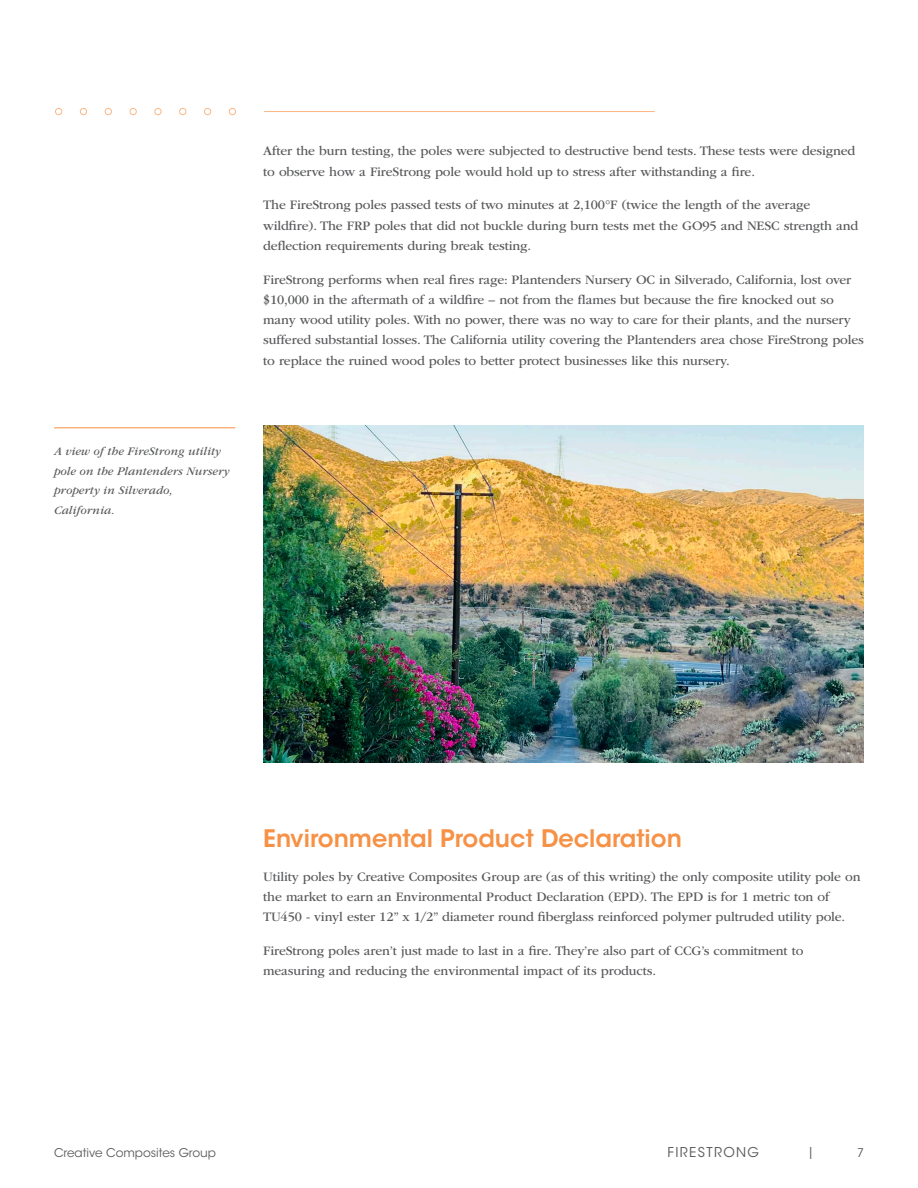
<style>
.page{position:relative;width:918px;height:1188px;background:#fff}
.page>*{position:absolute;margin:0;border:0;box-sizing:border-box;transform-origin:0 0}
.Subhead_Level_One{font:600 24px "ITC Avant Garde Std";color:#f69146}
.Body_Text_9_14{font:13.5px/20.2px "ITC Garamond Std";letter-spacing:-.01em;color:#57585a}
.t1{font:13.5px "ITC Avant Garde Std";letter-spacing:.1em;color:#5c5c5c}
.t2{font:italic 12px/19.5px "ITC Garamond Std";letter-spacing:.01em;color:#57585a}
.t3{font:12px "ITC Avant Garde Std";color:#5c5c5c}
</style>
<div class="page">
<div style="left:80px;top:108px;width:7px;height:7px;border:1px solid #fab783;border-radius:50%"></div>
<div style="left:55px;top:108px;width:7px;height:7px;border:1px solid #fab783;border-radius:50%"></div>
<div style="left:105px;top:108px;width:7px;height:7px;border:1px solid #fab783;border-radius:50%"></div>
<div style="left:130px;top:108px;width:7px;height:7px;border:1px solid #fab783;border-radius:50%"></div>
<div style="left:154px;top:108px;width:8px;height:7px;border:1px solid #fab783;border-radius:50%"></div>
<div style="left:179px;top:108px;width:7px;height:7px;border:1px solid #fab783;border-radius:50%"></div>
<div style="left:204px;top:108px;width:7px;height:7px;border:1px solid #fab783;border-radius:50%"></div>
<div style="left:229px;top:108px;width:7px;height:7px;border:1px solid #fab783;border-radius:50%"></div>
<hr style="left:264px;top:111px;width:391px;height:1px;background:#fab783">
<img style="left:263px;top:425px;width:601px;height:338px">
<hr style="left:54px;top:427px;width:181px;height:1px;background:#f69146">
<p class="t2" style="left:54px;top:442px;width:177px">A view of the FireStrong utility pole on the Plantenders Nursery property in Silverado,<br>California.</p>
<p class="Body_Text_9_14" style="left:263px;top:141px;width:594px">After the burn testing, the poles were subjected to destructive bend tests. These tests were designed to observe how a FireStrong pole would hold up to stress after withstanding a fire.</p>
<p class="Body_Text_9_14" style="left:263px;top:195px;width:597px">The FireStrong poles passed tests of two minutes at 2,100°F (twice the length of the average wildfire). The FRP poles that did not buckle during burn tests met the GO95 and NESC strength and deflection requirements during break testing.</p>
<p class="Body_Text_9_14" style="left:263px;top:269px;width:602px">FireStrong performs when real fires rage: Plantenders Nursery OC in Silverado, California, lost over $10,000 in the aftermath of a wildfire – not from the flames but because the fire knocked out so many wood utility poles. With no power, there was no way to care for their plants, and the nursery suffered substantial losses. The California utility covering the Plantenders area chose FireStrong poles to replace the ruined wood poles to better protect businesses like this nursery.</p>
<p class="Subhead_Level_One" style="left:263px;top:823px;width:420px">Environmental Product Declaration</p>
<p class="Body_Text_9_14" style="left:263px;top:867px;width:599px">Utility poles by Creative Composites Group are (as of this writing) the only composite utility pole on the market to earn an Environmental Product Declaration (EPD). The EPD is for 1 metric ton of<br>TU450 - vinyl ester 12” x 1/2” diameter round fiberglass reinforced polymer pultruded utility pole.</p>
<p class="Body_Text_9_14" style="left:263px;top:941px;width:542px">FireStrong poles aren’t just made to last in a fire. They’re also part of CCG’s commitment to measuring and reducing the environmental impact of its products.</p>
<p class="t3" style="left:54px;top:1146px;width:163px">Creative Composites Group</p>
<p class="t1" style="left:668px;top:1144px;width:93px">FIRESTRONG</p>
<p class="t3" style="left:808px;top:1144px;width:8px">|</p>
<p class="t3" style="left:857px;top:1146px;width:8px">7</p>
</div>
